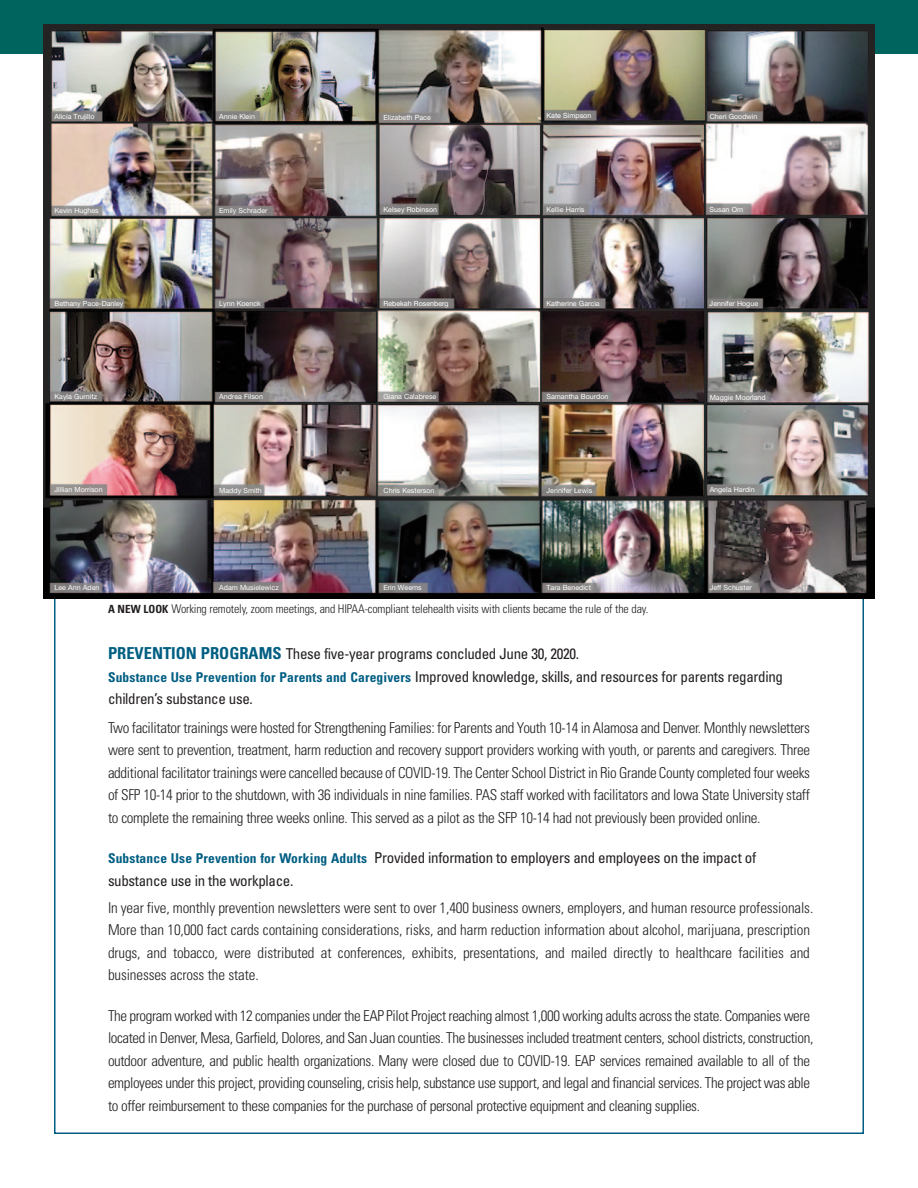
<style>
.page{position:relative;width:918px;height:1188px;background:#fff}
.page>*{position:absolute;margin:0;border:0;box-sizing:border-box;transform-origin:0 0}
.t1{font:300 condensed 15px/22.5px "Univers";letter-spacing:-.025em;color:#231f20}
.t2{font:condensed 15px/22.5px "Univers";letter-spacing:-.02em;color:#231f20}
.t3{font:300 condensed 12px "Univers";letter-spacing:-.015em;color:#231f20}
.t4{font:7.05px "Helvetica Neue LT Std";color:#fff}
.s1{font-weight:700;font-size:11.25px}
.s2{font-weight:700;font-size:16.5px;color:#005e82}
.s3{font-weight:700;font-size:13.5px;color:#005e82}
</style>
<div class="page">
<div style="left:0;top:0;width:918px;height:54px;background:#00645e"></div>
<img style="left:44px;top:24px;width:830px;height:575px">
<p class="t4" style="left:55px;top:114px;width:41px">Alicia Trujillo</p>
<p class="t4" style="left:219px;top:114px;width:37px">Annie Klein</p>
<p class="t4" style="left:384px;top:115px;width:49px">Elizabeth Pace</p>
<p class="t4" style="left:547px;top:113px;width:46px">Kate Simpson</p>
<p class="t4" style="left:710px;top:114px;width:49px">Cheri Goodwin</p>
<p class="t4" style="left:55px;top:208px;width:46px">Kevin Hughes</p>
<p class="t4" style="left:219px;top:208px;width:50px">Emily Schrader</p>
<p class="t4" style="left:384px;top:207px;width:55px">Kelsey Robinson</p>
<p class="t4" style="left:546px;top:207px;width:40px">Kellie Harris</p>
<p class="t4" style="left:710px;top:207px;width:35px">Susan Om</p>
<p class="t4" style="left:55px;top:301px;width:70px">Bethany Pace-Danley</p>
<p class="t4" style="left:219px;top:301px;width:43px">Lynn Koenck</p>
<p class="t4" style="left:384px;top:301px;width:67px">Rebekah Rosenberg</p>
<p class="t4" style="left:547px;top:301px;width:55px">Katherine Garcia</p>
<p class="t4" style="left:710px;top:301px;width:50px">Jennifer Hogue</p>
<p class="t4" style="left:55px;top:393px;width:44px">Kayla Gurnitz</p>
<p class="t4" style="left:219px;top:394px;width:45px">Andrea Filson</p>
<p class="t4" style="left:384px;top:394px;width:54px">Giana Calabrese</p>
<p class="t4" style="left:546px;top:394px;width:63px">Samantha Bourdon</p>
<p class="t4" style="left:55px;top:487px;width:50px">Jillian Morrison</p>
<p class="t4" style="left:219px;top:488px;width:44px">Maddy Smith</p>
<p class="t4" style="left:384px;top:488px;width:52px">Chris Kesterson</p>
<p class="t4" style="left:547px;top:488px;width:47px">Jennifer Lewis</p>
<p class="t4" style="left:710px;top:395px;width:58px">Maggie Moorland</p>
<p class="t4" style="left:710px;top:487px;width:47px">Angela Hardin</p>
<p class="t4" style="left:55px;top:585px;width:47px">Lee Ann Aden</p>
<p class="t4" style="left:219px;top:585px;width:61px">Adam Musielewicz</p>
<p class="t4" style="left:384px;top:585px;width:40px">Erin Weems</p>
<p class="t4" style="left:546px;top:585px;width:46px">Tara Benedict</p>
<p class="t4" style="left:710px;top:585px;width:44px">Jeff Schuster</p>
<p class="t3" style="left:108px;top:605px;width:542px"><span class="s1">A NEW LOOK</span> Working remotely, zoom meetings, and HIPAA-compliant telehealth visits with clients became the rule of the day.</p>
<p class="t2" style="left:108px;top:644px;width:473px"><span class="s2">PREVENTION PROGRAMS</span> These five-year programs concluded June 30, 2020.</p>
<p class="t2" style="left:108px;top:667px;width:677px"><span class="s3">Substance Use Prevention for Parents and Caregivers</span> Improved knowledge, skills, and resources for parents regarding children’s substance use.</p>
<p class="t1" style="left:108px;top:718px;width:704px;text-align:justify">Two facilitator trainings were hosted for Strengthening Families: for Parents and Youth 10-14 in Alamosa and Denver. Monthly newsletters were sent to prevention, treatment, harm reduction and recovery support providers working with youth, or parents and caregivers. Three additional facilitator trainings were cancelled because of COVID-19. The Center School District in Rio Grande County completed four weeks of SFP 10-14 prior to the shutdown, with 36 individuals in nine families. PAS staff worked with facilitators and Iowa State University staff to complete the remaining three weeks online. This served as a pilot as the SFP 10-14 had not previously been provided online.</p>
<p class="t2" style="left:108px;top:848px;width:650px"><span class="s3">Substance Use Prevention for Working Adults</span> Provided information to employers and employees on the impact of substance use in the workplace.</p>
<p class="t1" style="left:108px;top:898px;width:707px">In year five, monthly prevention newsletters were sent to over 1,400 business owners, employers, and human resource professionals.<br>More than 10,000 fact cards containing considerations, risks, and harm reduction information about alcohol, marijuana, prescription drugs, and tobacco, were distributed at conferences, exhibits, presentations, and mailed directly to healthcare facilities and businesses across the state.</p>
<p class="t1" style="left:108px;top:1006px;width:707px">The program worked with 12 companies under the EAP Pilot Project reaching almost 1,000 working adults across the state. Companies were located in Denver, Mesa, Garfield, Dolores, and San Juan counties. The businesses included treatment centers, school districts, construction, outdoor adventure, and public health organizations. Many were closed due to COVID-19. EAP services remained available to all of the employees under this project, providing counseling, crisis help, substance use support, and legal and financial services. The project was able to offer reimbursement to these companies for the purchase of personal protective equipment and cleaning supplies.</p>
</div>
